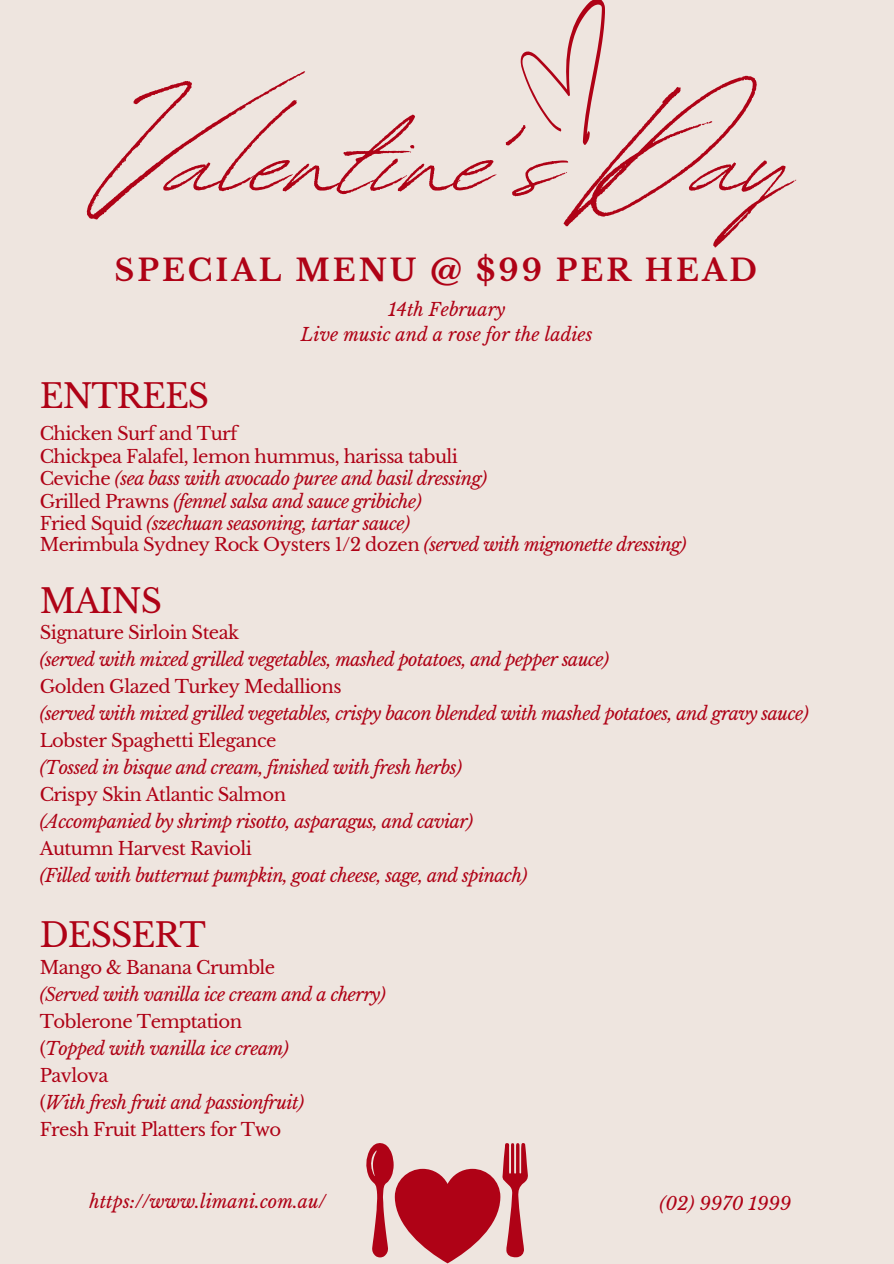
<style>
.page{position:relative;width:894px;height:1264px;background:#fff}
.page>*{position:absolute;margin:0;border:0;box-sizing:border-box;transform-origin:0 0}
.t1{font:180px "Revive 80 Signature";color:#af0216}
.t2{font:33px "Libre Baskerville";letter-spacing:-.03em;color:#af0216}
.t3{font:700 30px "Libre Baskerville";letter-spacing:.1em;color:#af0216}
.t4{font:italic 18px "Libre Baskerville";letter-spacing:-.03em;color:#af0216}
.t5{font:18px "Libre Baskerville";letter-spacing:-.03em;color:#af0216}
.t6{font:italic 18px "Libre Baskerville";color:#af0216}
.s1{font-style:normal}
.s2{font-style:italic}
</style>
<div class="page">
<div style="left:0;top:0;width:893px;height:1263px;background:#eee5df"></div>
<svg style="left:520px;top:0;width:84px;height:145px"></svg>
<svg style="left:366px;top:1143px;width:162px;height:120px"></svg>
<p class="t1" style="left:99px;top:23px;width:696px">Valentine’s Day</p>
<h1 class="t3" style="left:115px;top:252px;width:643px">SPECIAL MENU @ $99 PER HEAD</h1>
<h2 class="t2" style="left:40px;top:375px;width:171px">ENTREES</h2>
<p class="t5" style="left:40px;top:422px;width:199px">Chicken Surf and Turf</p>
<p class="t6" style="left:388px;top:298px;width:119px">14th February</p>
<p class="t6" style="left:301px;top:323px;width:293px">Live music and a rose for the ladies</p>
<p class="t5" style="left:40px;top:445px;width:419px">Chickpea Falafel, lemon hummus, harissa tabuli</p>
<p class="t4" style="left:40px;top:490px;width:383px"><span class="s1">Grilled Prawns</span> (fennel salsa and sauce gribiche)</p>
<h3 class="t4" style="left:40px;top:512px;width:372px"><span class="s1">Fried Squid</span> (szechuan seasoning, tartar sauce)</h3>
<p class="t5" style="left:40px;top:534px;width:648px">Merimbula Sydney Rock Oysters 1/2 dozen <span class="s2">(served with mignonette dressing)</span></p>
<p class="t4" style="left:40px;top:468px;width:449px"><span class="s1">Ceviche</span> (sea bass with avocado puree and basil dressing)</p>
<p class="t2" style="left:40px;top:580px;width:124px">MAINS</p>
<p class="t5" style="left:40px;top:621px;width:201px">Signature Sirloin Steak</p>
<p class="t4" style="left:40px;top:648px;width:571px">(served with mixed grilled vegetables, mashed potatoes, and pepper sauce)</p>
<p class="t5" style="left:40px;top:675px;width:303px">Golden Glazed Turkey Medallions</p>
<p class="t4" style="left:40px;top:702px;width:770px">(served with mixed grilled vegetables, crispy bacon blended with mashed potatoes, and gravy sauce)</p>
<p class="t5" style="left:40px;top:729px;width:238px">Lobster Spaghetti Elegance</p>
<p class="t4" style="left:40px;top:756px;width:424px">(Tossed in bisque and cream, finished with fresh herbs)</p>
<p class="t5" style="left:40px;top:783px;width:248px">Crispy Skin Atlantic Salmon</p>
<p class="t4" style="left:40px;top:810px;width:435px">(Accompanied by shrimp risotto, asparagus, and caviar)</p>
<p class="t5" style="left:40px;top:837px;width:214px">Autumn Harvest Ravioli</p>
<h3 class="t4" style="left:40px;top:864px;width:489px">(Filled with butternut pumpkin, goat cheese, sage, and spinach)</h3>
<h3 class="t2" style="left:40px;top:915px;width:168px">DESSERT</h3>
<p class="t5" style="left:40px;top:956px;width:237px">Mango &amp; Banana Crumble</p>
<p class="t4" style="left:40px;top:983px;width:347px">(Served with vanilla ice cream and a cherry)</p>
<p class="t5" style="left:40px;top:1010px;width:204px">Toblerone Temptation</p>
<p class="t4" style="left:40px;top:1037px;width:251px"><span class="s1">(</span>Topped with vanilla ice cream)</p>
<p class="t5" style="left:40px;top:1064px;width:70px">Pavlova</p>
<p class="t4" style="left:40px;top:1091px;width:266px"><span class="s1">(</span>With fresh fruit and passionfruit)</p>
<p class="t5" style="left:40px;top:1118px;width:243px">Fresh Fruit Platters for Two</p>
<p class="t6" style="left:89px;top:1190px;width:238px">https://www.limani.com.au/</p>
<p class="t6" style="left:659px;top:1192px;width:133px">(02) 9970 1999</p>
</div>
